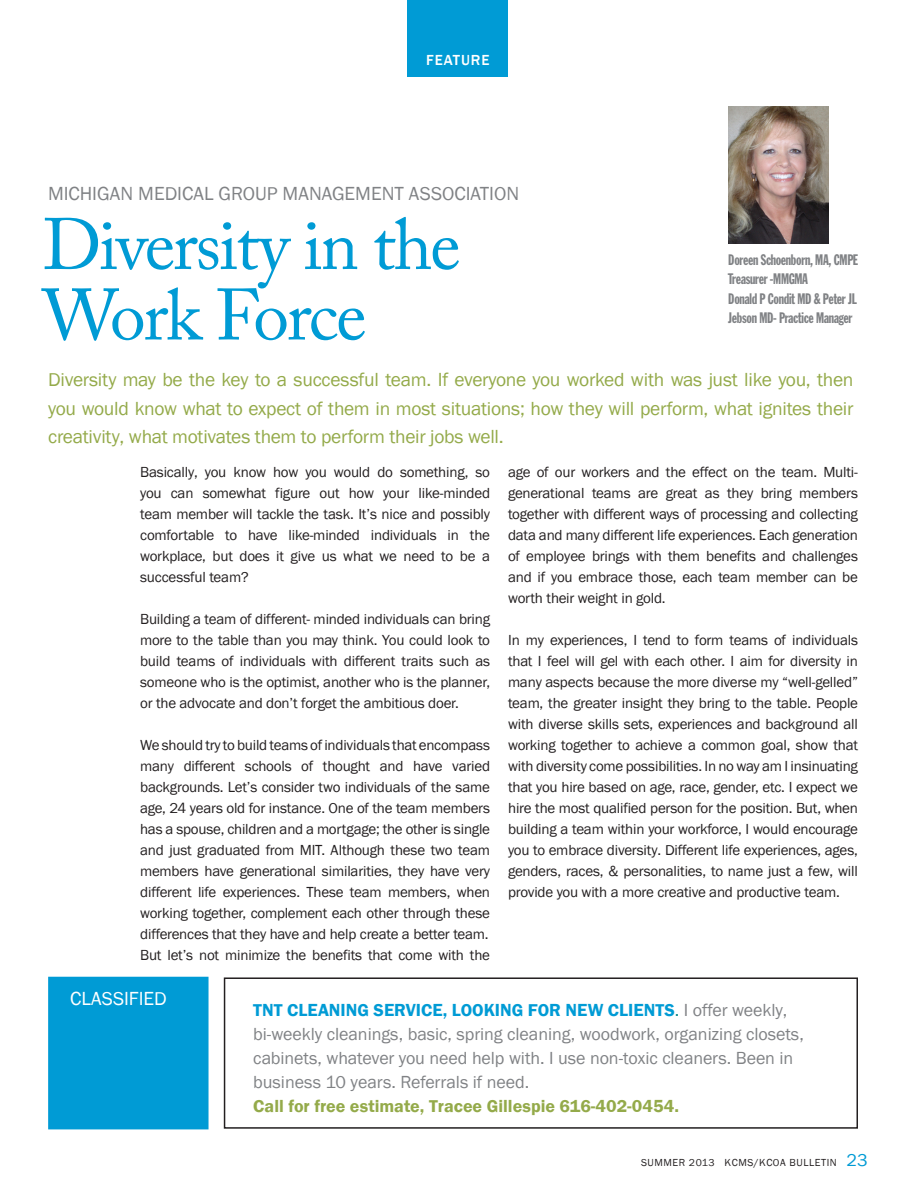
<style>
.page{position:relative;width:918px;height:1188px;background:#fff}
.page>*{position:absolute;margin:0;border:0;box-sizing:border-box;transform-origin:0 0}
.Headline-Main{font:72px/70.5px "Adobe Caslon Pro";letter-spacing:-.03em;color:#009bd5}
.Lead_In_Paragraph{font:19.5px/28.5px "Franklin Gothic";letter-spacing:-.015em;color:#94aa4a;text-align:justify}
.Subhead{font:19.5px "Franklin Gothic";color:#808285}
.Subhead-2{font:19.5px "Franklin Gothic";color:#fff}
.Subhead-3{font:18px/24px "Franklin Gothic";color:#808285}
.Body_Text{font:15px/21px "Franklin Gothic";letter-spacing:-.015em;color:#231f20;text-align:justify}
.t1{font:15px/19.5px "Franklin Gothic Extra Cond";letter-spacing:-.02em;color:#808285}
.t2{font:500 15px "Franklin Gothic";letter-spacing:.06em;color:#fff}
.t3{font:10.5px "Franklin Gothic";letter-spacing:.05em;color:#231f20}
.s1{font-family:"Franklin Gothic Demi";color:#009bd5}
.s2{color:#0c8789}
.s3{font-family:"Franklin Gothic Demi";color:#94aa4a}
.s4{font-size:18px;color:#009bd5}
</style>
<div class="page">
<div style="left:408px;top:0;width:100px;height:76px;background:#009bd5"></div>
<img style="left:728px;top:106px;width:101px;height:137px">
<div style="left:224px;top:977px;width:634px;height:152px;border:2px solid #231f20"></div>
<div style="left:48px;top:977px;width:161px;height:152px;background:#009bd5;border:2px solid #009bd5"></div>
<p class="t2" style="left:426px;top:50px;width:65px">FEATURE</p>
<p class="Subhead" style="left:48px;top:183px;width:473px">MICHIGAN MEDICAL GROUP MANAGEMENT ASSOCIATION</p>
<p class="Headline-Main" style="left:43px;top:209px;width:420px">Diversity in the<br>Work Force</p>
<p class="t1" style="left:728px;top:250px;width:131px">Doreen Schoenborn, MA, CMPE</p>
<p class="t1" style="left:728px;top:269px;width:81px">Treasurer -MMGMA</p>
<p class="t1" style="left:728px;top:289px;width:130px">Donald P Condit MD &amp; Peter JL<br>Jebson MD- Practice Manager</p>
<p class="Lead_In_Paragraph" style="left:48px;top:366px;width:807px">Diversity may be the key to a successful team. If everyone you worked with was just like you, then you would know what to expect of them in most situations; how they will perform, what ignites their creativity, what motivates them to perform their jobs well.</p>
<p class="Body_Text" style="left:140px;top:462px;width:351px">Basically, you know how you would do something, so you can somewhat figure out how your like-minded team member will tackle the task. It’s nice and possibly comfortable to have like-minded individuals in the workplace, but does it give us what we need to be a successful team?</p>
<p class="Body_Text" style="left:140px;top:609px;width:351px">Building a team of different- minded individuals can bring more to the table than you may think. You could look to build teams of individuals with different traits such as someone who is the optimist, another who is the planner, or the advocate and don’t forget the ambitious doer.</p>
<p class="Body_Text" style="left:140px;top:735px;width:351px">We should try to build teams of individuals that encompass many different schools of thought and have varied backgrounds. Let’s consider two individuals of the same age, 24 years old for instance. One of the team members has a spouse, children and a mortgage; the other is single and just graduated from MIT. Although these two team members have generational similarities, they have very different life experiences. These team members, when working together, complement each other through these differences that they have and help create a better team.</p>
<p class="Body_Text" style="left:140px;top:945px;width:351px">But let’s not minimize the benefits that come with the</p>
<p class="Body_Text" style="left:508px;top:462px;width:351px">age of our workers and the effect on the team. Multi&shy;generational teams are great as they bring members together with different ways of processing and collecting data and many different life experiences. Each generation of employee brings with them benefits and challenges and if you embrace those, each team member can be worth their weight in gold.</p>
<p class="Body_Text" style="left:508px;top:630px;width:351px">In my experiences, I tend to form teams of individuals that I feel will gel with each other. I aim for diversity in many aspects because the more diverse my “well-gelled” team, the greater insight they bring to the table. People with diverse skills sets, experiences and background all working together to achieve a common goal, show that with diversity come possibilities. In no way am I insinuating that you hire based on age, race, gender, etc. I expect we hire the most qualified person for the position. But, when building a team within your workforce, I would encourage you to embrace diversity. Different life experiences, ages, genders, races, &amp; personalities, to name just a few, will provide you with a more creative and productive team.</p>
<p class="Subhead-2" style="left:70px;top:988px;width:98px">CLASSIFIED</p>
<p class="Subhead-3" style="left:253px;top:999px;width:552px"><span class="s1">TNT CLEANING SERVICE, LOOKING FOR NEW CLIENTS</span><span class="s2">.</span> I offer weekly, bi-weekly cleanings, basic, spring cleaning, woodwork, organizing closets, cabinets, whatever you need help with. I use non-toxic cleaners. Been in business 10 years. Referrals if need.<br><span class="s3">Call for free estimate, Tracee Gillespie 616-402-0454.</span></p>
<p class="t3" style="left:641px;top:1156px;width:228px">SUMMER 2013 KCMS/KCOA BULLETIN <span class="s4">23</span></p>
</div>
